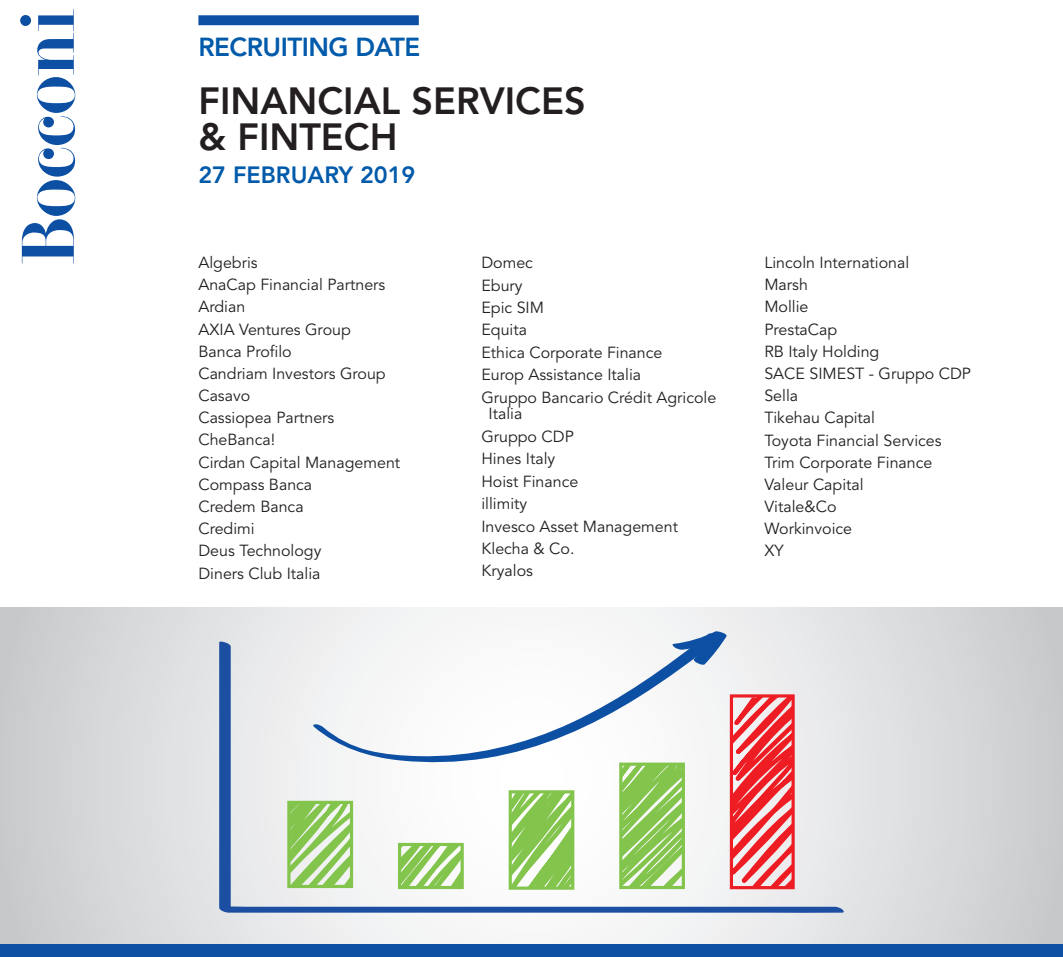
<style>
.page{position:relative;width:1063px;height:957px;background:#fff}
.page>*{position:absolute;margin:0;border:0;box-sizing:border-box;transform-origin:0 0}
.t1{font:800 37.6px/36.2px "Avenir LT Std";color:#231f20}
.t2{font:800 25.9px "Avenir LT Std";letter-spacing:-.02em;color:#015aaa}
.t3{font:800 23.4px "Avenir LT Std";color:#015aaa}
.t4{font:16px/22.2px "Avenir LT Std";color:#231f20}
</style>
<div class="page">
<svg style="left:0;top:607px;width:1063px;height:337px;background:#dbdcde"></svg>
<svg style="left:20px;top:9px;width:55px;height:254px"></svg>
<div style="left:0;top:944px;width:1063px;height:13px;background:#0d50a3"></div>
<div style="left:198px;top:15px;width:221px;height:10px;background:#0d50a3"></div>
<svg style="left:219px;top:640px;width:625px;height:273px"></svg>
<svg style="left:312px;top:632px;width:410px;height:131px"></svg>
<svg style="left:671px;top:630px;width:57px;height:36px"></svg>
<h2 class="t2" style="left:198px;top:32px;width:224px">RECRUITING DATE</h2>
<h1 class="t1" style="left:198px;top:83px;width:389px">FINANCIAL SERVICES &amp; FINTECH</h1>
<h3 class="t3" style="left:198px;top:161px;width:218px">27 FEBRUARY 2019</h3>
<p class="t4" style="left:198px;top:252px;width:203px">Algebris<br>AnaCap Financial Partners<br>Ardian<br>AXIA Ventures Group<br>Banca Profilo<br>Candriam Investors Group<br>Casavo<br>Cassiopea Partners<br>CheBanca!<br>Cirdan Capital Management<br>Compass Banca<br>Credem Banca<br>Credimi<br>Deus Technology<br>Diners Club Italia</p>
<p class="t4" style="left:481px;top:252px;width:236px;line-height:22.4px">Domec<br>Ebury<br>Epic SIM<br>Equita<br>Ethica Corporate Finance<br>Europ Assistance Italia<br>Gruppo Bancario Crédit Agricole</p>
<p class="t4" style="left:481px;top:403px;width:198px;line-height:22.4px;text-indent:7px">Italia<br>Gruppo CDP<br>Hines Italy<br>Hoist Finance<br>illimity<br>Invesco Asset Management<br>Klecha &amp; Co.<br>Kryalos</p>
<p class="t4" style="left:764px;top:252px;width:208px">Lincoln International<br>Marsh<br>Mollie<br>PrestaCap<br>RB Italy Holding<br>SACE SIMEST - Gruppo CDP<br>Sella<br>Tikehau Capital<br>Toyota Financial Services<br>Trim Corporate Finance<br>Valeur Capital<br>Vitale&amp;Co<br>Workinvoice<br>XY</p>
</div>
